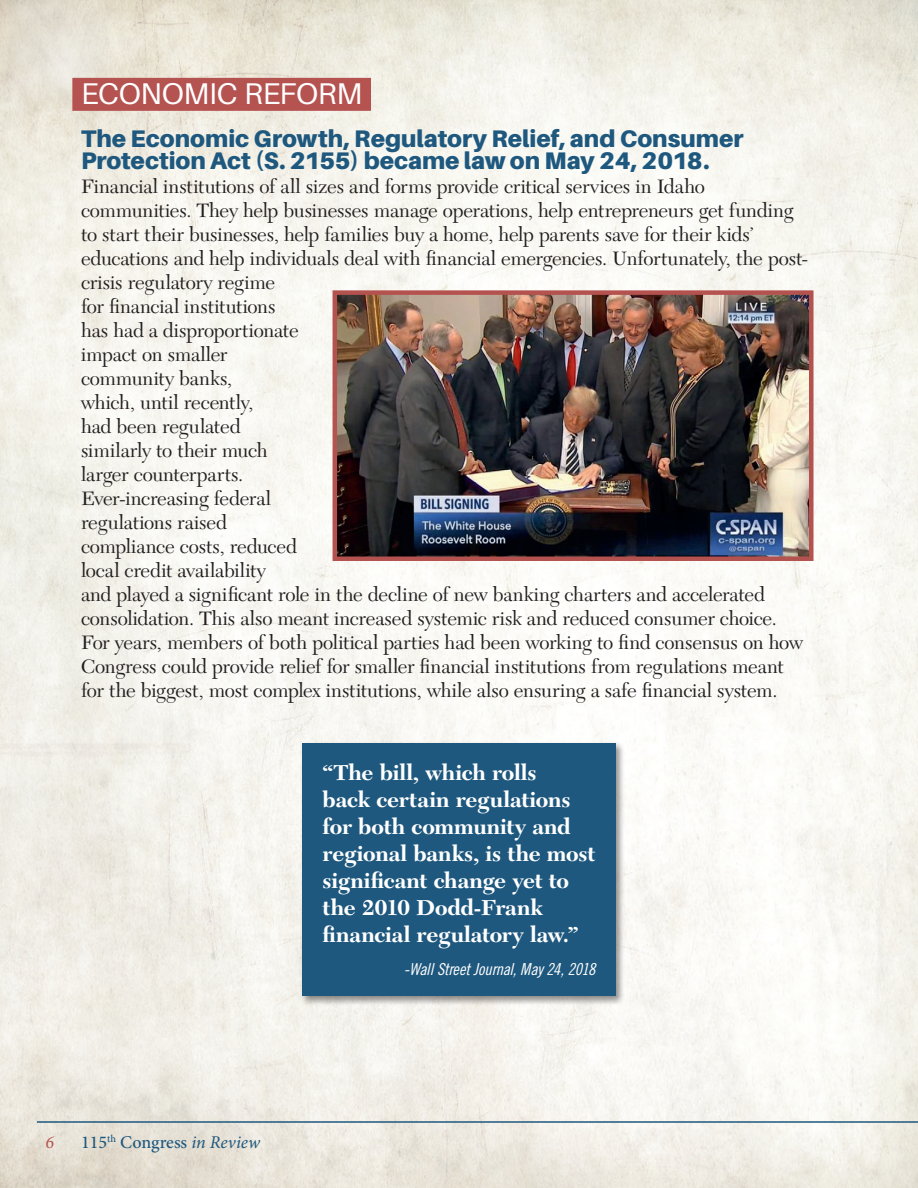
<style>
.page{position:relative;width:918px;height:1188px;background:#fff}
.page>*{position:absolute;margin:0;border:0;box-sizing:border-box;transform-origin:0 0}
.SubSectionTitle{font:30px "Aileron";letter-spacing:-.01em;color:#fff}
.SubSectionSubtitle{font:900 24px/22.5px "Aileron";color:#1e587e}
.CallOut-Body{font:700 22.5px/27px "New Caledonia LT Std";letter-spacing:-.005em;color:#fff}
.Body{font:20.25px/24px "New Caledonia LT Std";letter-spacing:-.01em;color:#231f20}
.t1{font:500 18px "Minion Pro";color:#1e587e}
.t2{font:italic 18px "Minion Pro";color:#b4524f}
.CallOut-Source{font:16.5px "Trade Gothic LT Std Cn 18 Obl";letter-spacing:-.02em;color:#fff}
.s1{font-weight:400;font-style:italic}
</style>
<div class="page">
<img style="left:0;top:0;width:918px;height:1188px">
<hr style="left:37px;top:1121px;width:881px;height:2px;background:#1e587e">
<div style="left:72px;top:78px;width:299px;height:33px;background:#b55351"></div>
<div style="left:300px;top:741px;width:326px;height:265px;background:#231f20;opacity:.5"></div>
<div style="left:302px;top:743px;width:314px;height:253px;background:#1e587e"></div>
<img style="left:917px;top:0;width:1px;height:545px">
<img style="left:338px;top:295px;width:471px;height:261px">
<div style="left:333px;top:290px;width:481px;height:271px;border:4px solid #b4524f"></div>
<p class="SubSectionTitle" style="left:81px;top:77px;width:283px">ECONOMIC REFORM</p>
<p class="SubSectionSubtitle" style="left:81px;top:127px;width:664px">The Economic Growth, Regulatory Relief, and Consumer<br>Protection Act (S. 2155) became law on May 24, 2018.</p>
<p class="Body" style="left:81px;top:175px;width:729px">Financial institutions of all sizes and forms provide critical services in Idaho communities. They help businesses manage operations, help entrepreneurs get funding to start their businesses, help families buy a home, help parents save for their kids’ educations and help individuals deal with financial emergencies. Unfortunately, the post&shy;crisis regulatory regime<br>for financial institutions<br>has had a disproportionate<br>impact on smaller<br>community banks,<br>which, until recently,<br>had been regulated<br>similarly to their much<br>larger counterparts.<br>Ever-increasing federal<br>regulations raised<br>compliance costs, reduced<br>local credit availability<br>and played a significant role in the decline of new banking charters and accelerated consolidation. This also meant increased systemic risk and reduced consumer choice.<br>For years, members of both political parties had been working to find consensus on how Congress could provide relief for smaller financial institutions from regulations meant for the biggest, most complex institutions, while also ensuring a safe financial system.</p>
<p class="CallOut-Body" style="left:323px;top:759px;width:274px">“The bill, which rolls<br>back certain regulations for both community and regional banks, is the most significant change yet to the 2010 Dodd-Frank financial regulatory law.”</p>
<p class="CallOut-Source" style="left:404px;top:960px;width:193px">-Wall Street Journal, May 24, 2018</p>
<p class="t2" style="left:45px;top:1130px;width:10px">6</p>
<p class="t1" style="left:81px;top:1130px;width:181px">115<sup>th</sup> Congress <span class="s1">in Review</span></p>
</div>
